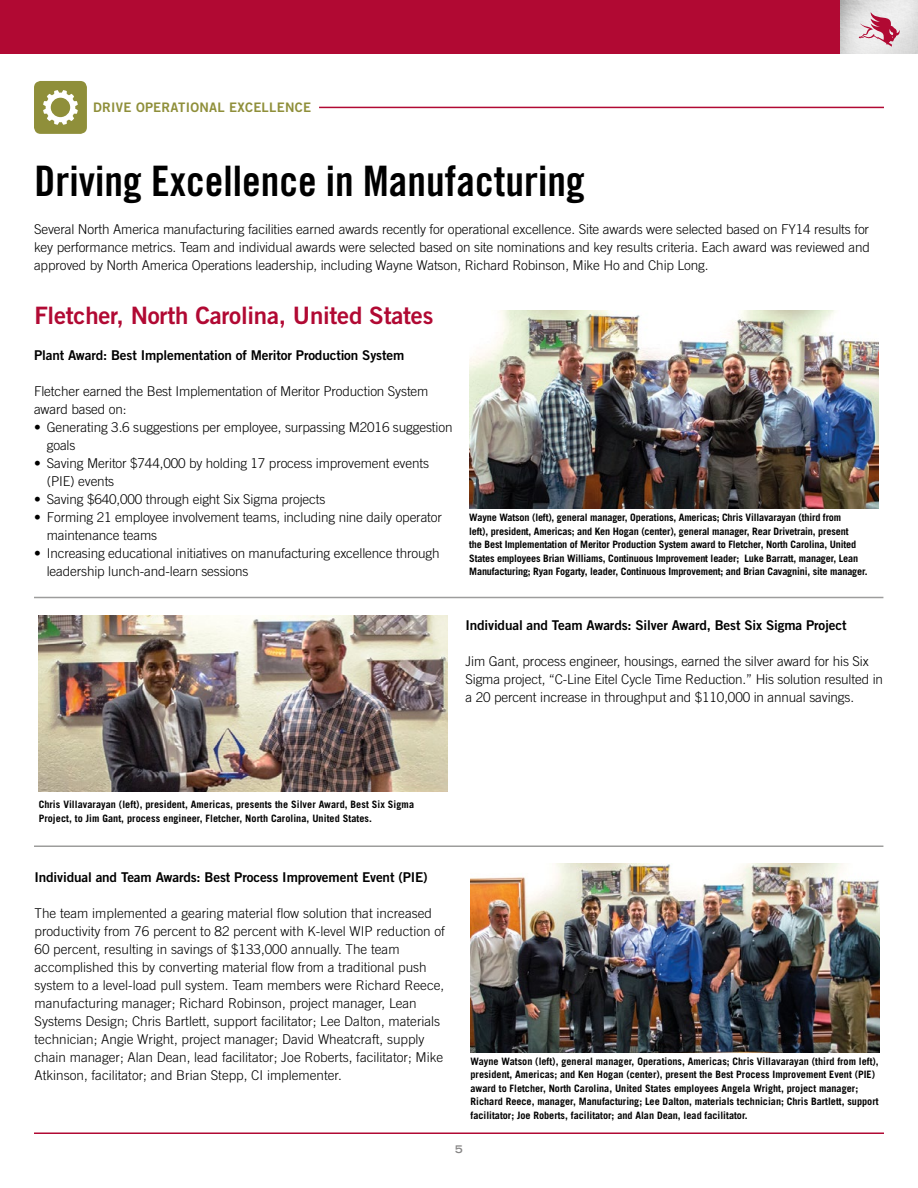
<style>
.page{position:relative;width:918px;height:1188px;background:#fff}
.page>*{position:absolute;margin:0;border:0;box-sizing:border-box;transform-origin:0 0}
.t1{font:42px "Trade Gothic LT Std Bd Cn 20";color:#000}
.t2{font:24px "Trade Gothic LT Std Bd 2";letter-spacing:-.01em;color:#b10933}
.t3{font:300 13.5px/18px "Trade Gothic LT Std";letter-spacing:-.01em;color:#000}
.t4{font:13.5px "Trade Gothic LT Std Bd 2";letter-spacing:-.01em;color:#000}
.t5{font:13.2px "Trade Gothic LT Std Bd 2";letter-spacing:.02em;color:#8f8f3a}
.t6{font:700 expanded 10.5px "Trade Gothic LT Std";color:#878686}
.t7{font:700 10.2px/13.5px "Trade Gothic LT Std";color:#000}
</style>
<div class="page">
<hr style="left:34px;top:1133px;width:850px;height:1px;background:#b10933">
<div style="left:0;top:0;width:845px;height:54px;background:#b10933"></div>
<img style="left:841px;top:0;width:77px;height:54px">
<svg style="left:859px;top:12px;width:41px;height:35px"></svg>
<img style="left:469px;top:310px;width:410px;height:198px">
<img style="left:39px;top:616px;width:409px;height:175px">
<img style="left:471px;top:863px;width:409px;height:190px">
<div style="left:34px;top:81px;width:53px;height:53px;background:#8f8f3a;border-radius:7px"></div>
<svg style="left:43px;top:90px;width:35px;height:35px"></svg>
<hr style="left:319px;top:107px;width:565px;height:1px;background:#b10933">
<hr style="left:34px;top:845px;width:849px;height:2px;background:#9d9d9c">
<hr style="left:34px;top:597px;width:849px;height:1px;background:#9d9d9c">
<p class="t5" style="left:93px;top:99px;width:219px">DRIVE OPERATIONAL EXCELLENCE</p>
<h1 class="t1" style="left:35px;top:156px;width:552px">Driving Excellence in Manufacturing</h1>
<p class="t3" style="left:34px;top:220px;width:837px;text-align:justify">Several North America manufacturing facilities earned awards recently for operational excellence. Site awards were selected based on FY14 results for key performance metrics. Team and individual awards were selected based on site nominations and key results criteria. Each award was reviewed and approved by North America Operations leadership, including Wayne Watson, Richard Robinson, Mike Ho and Chip Long.</p>
<h2 class="t2" style="left:35px;top:301px;width:400px">Fletcher, North Carolina, United States</h2>
<p class="t4" style="left:34px;top:347px;width:372px">Plant Award: Best Implementation of Meritor Production System</p>
<p class="t3" style="left:34px;top:382px;width:396px">Fletcher earned the Best Implementation of Meritor Production System award based on:</p>
<p class="t3" style="left:47px;top:418px;width:407px;text-indent:-13px">• Generating 3.6 suggestions per employee, surpassing M2016 suggestion goals</p>
<p class="t3" style="left:47px;top:454px;width:384px;text-indent:-13px">• Saving Meritor $744,000 by holding 17 process improvement events (PIE) events</p>
<p class="t3" style="left:34px;top:490px;width:293px">• Saving $640,000 through eight Six Sigma projects</p>
<p class="t3" style="left:47px;top:508px;width:397px;text-indent:-13px">• Forming 21 employee involvement teams, including nine daily operator maintenance teams</p>
<p class="t3" style="left:47px;top:544px;width:394px;text-indent:-13px">• Increasing educational initiatives on manufacturing excellence through leadership lunch-and-learn sessions</p>
<p class="t7" style="left:469px;top:511px;width:400px">Wayne Watson (left), general manager, Operations, Americas; Chris Villavarayan (third from<br>left), president, Americas; and Ken Hogan (center), general manager, Rear Drivetrain, present<br>the Best Implementation of Meritor Production System award to Fletcher, North Carolina, United States employees Brian Williams, Continuous Improvement leader; Luke Barratt, manager, Lean Manufacturing; Ryan Fogarty, leader, Continuous Improvement; and Brian Cavagnini, site manager.</p>
<p class="t4" style="left:465px;top:617px;width:383px">Individual and Team Awards: Silver Award, Best Six Sigma Project</p>
<p class="t3" style="left:465px;top:652px;width:419px">Jim Gant, process engineer, housings, earned the silver award for his Six<br>Sigma project, “C-Line Eitel Cycle Time Reduction.” His solution resulted in a 20 percent increase in throughput and $110,000 in annual savings.</p>
<p class="t7" style="left:39px;top:798px;width:377px">Chris Villavarayan (left), president, Americas, presents the Silver Award, Best Six Sigma<br>Project, to Jim Gant, process engineer, Fletcher, North Carolina, United States.</p>
<p class="t4" style="left:35px;top:869px;width:395px">Individual and Team Awards: Best Process Improvement Event (PIE)</p>
<p class="t3" style="left:35px;top:904px;width:412px">The team implemented a gearing material flow solution that increased productivity from 76 percent to 82 percent with K-level WIP reduction of 60 percent, resulting in savings of $133,000 annually. The team accomplished this by converting material flow from a traditional push system to a level-load pull system. Team members were Richard Reece, manufacturing manager; Richard Robinson, project manager, Lean Systems Design; Chris Bartlett, support facilitator; Lee Dalton, materials technician; Angie Wright, project manager; David Wheatcraft, supply chain manager; Alan Dean, lead facilitator; Joe Roberts, facilitator; Mike Atkinson, facilitator; and Brian Stepp, CI implementer.</p>
<p class="t7" style="left:471px;top:1054px;width:410px">Wayne Watson (left), general manager, Operations, Americas; Chris Villavarayan (third from left), president, Americas; and Ken Hogan (center), present the Best Process Improvement Event (PIE) award to Fletcher, North Carolina, United States employees Angela Wright, project manager; Richard Reece, manager, Manufacturing; Lee Dalton, materials technician; Chris Bartlett, support facilitator; Joe Roberts, facilitator; and Alan Dean, lead facilitator.</p>
<p class="t6" style="left:455px;top:1143px;width:9px">5</p>
</div>
